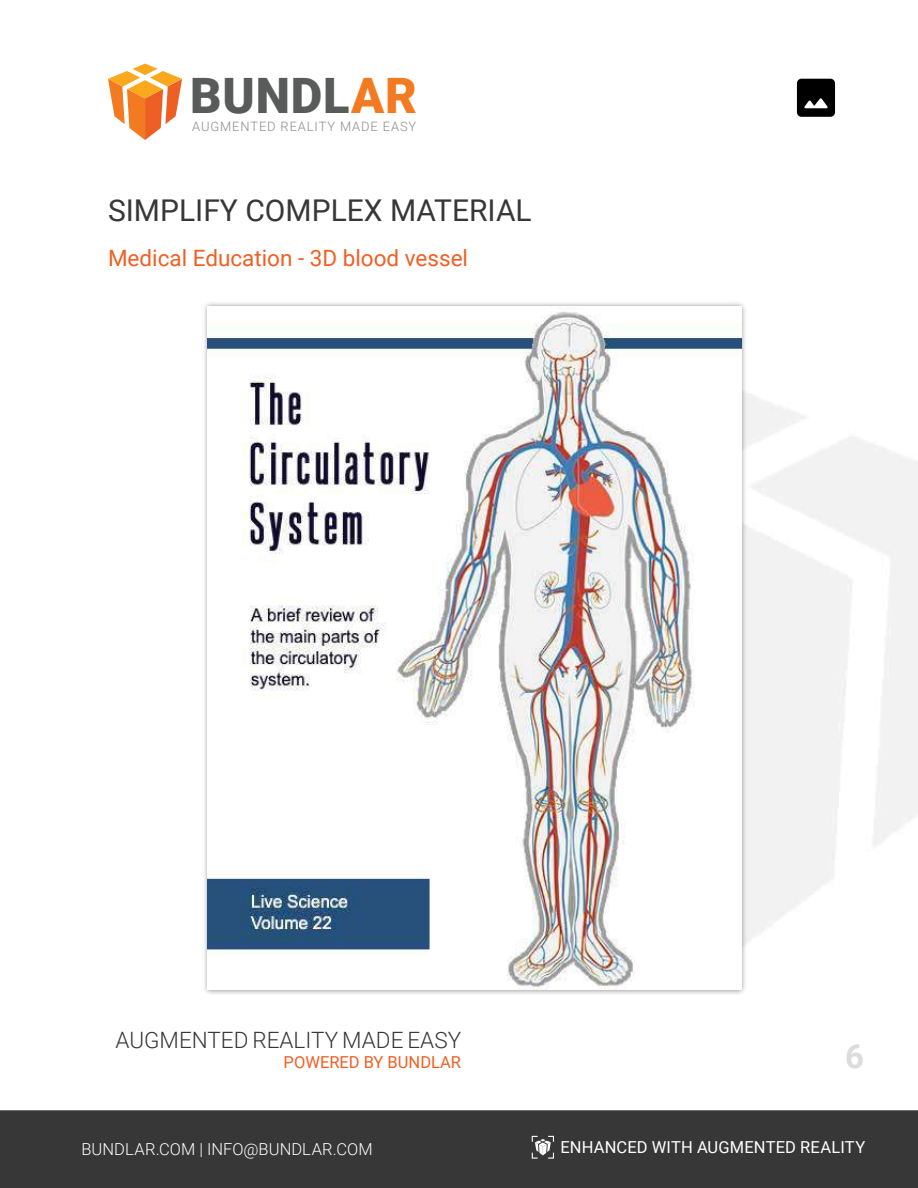
<style>
.page{position:relative;width:918px;height:1188px;background:#fff}
.page>*{position:absolute;margin:0;border:0;box-sizing:border-box;transform-origin:0 0}
.t1{font:900 48.75px "Roboto";letter-spacing:.02em;color:#595a5a}
.t2{font:700 33px "Roboto";color:#dcdcdc}
.t3{font:30px "Roboto";color:#373737}
.t4{font:22.5px "Roboto";color:#f05f23}
.t5{font:300 22.5px "Roboto";color:#373737}
.t6{font:300 16.5px "Roboto";letter-spacing:.005em;color:#fff}
.t7{font:16.5px "Roboto";letter-spacing:.005em;color:#fff}
.t8{font:16.5px "Roboto";color:#f05f23}
.t9{font:300 12.9px "Roboto";letter-spacing:.07em;color:#8d8a8a}
.s1{color:#f27b21}
</style>
<div class="page">
<div style="left:0;top:1110px;width:918px;height:78px;background:#373737"></div>
<svg style="left:108px;top:64px;width:74px;height:76px"></svg>
<svg style="left:532px;top:1136px;width:22px;height:23px"></svg>
<div style="left:202px;top:301px;width:545px;height:694px;background:#000;opacity:.45"></div>
<img style="left:208px;top:307px;width:533px;height:682px">
<svg style="left:797px;top:79px;width:38px;height:38px"></svg>
<h1 class="t1" style="left:190px;top:62px;width:229px">BUNDL<span class="s1">AR</span></h1>
<p class="t9" style="left:192px;top:117px;width:226px">AUGMENTED REALITY MADE EASY</p>
<h3 class="t3" style="left:108px;top:189px;width:425px">SIMPLIFY COMPLEX MATERIAL</h3>
<p class="t4" style="left:108px;top:242px;width:362px">Medical Education - 3D blood vessel</p>
<p class="t5" style="left:116px;top:1025px;width:347px">AUGMENTED REALITY MADE EASY</p>
<p class="t8" style="left:284px;top:1051px;width:179px">POWERED BY BUNDLAR</p>
<p class="t6" style="left:81px;top:1138px;width:293px">BUNDLAR.COM | INFO@BUNDLAR.COM</p>
<h2 class="t2" style="left:845px;top:1033px;width:20px">6</h2>
<p class="t7" style="left:560px;top:1136px;width:307px">ENHANCED WITH AUGMENTED REALITY</p>
</div>
